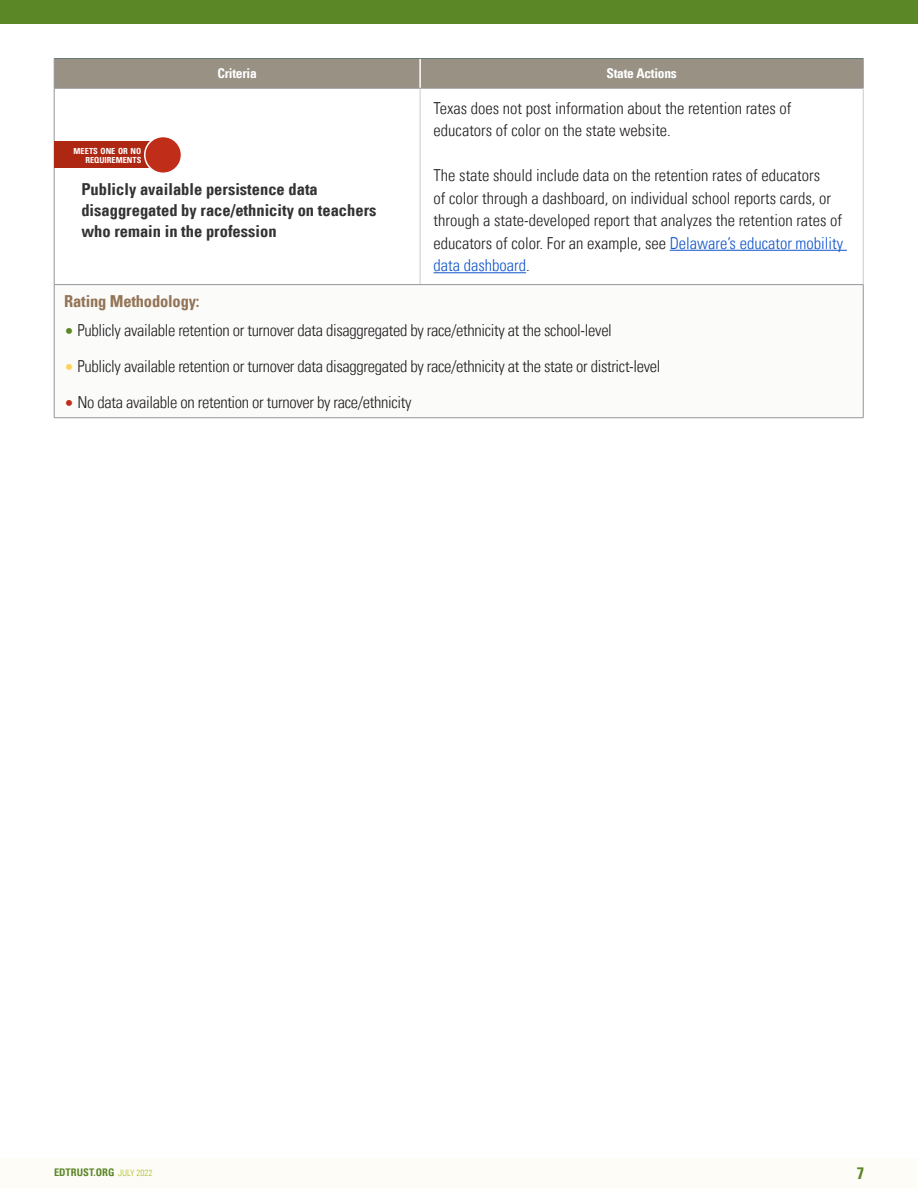
<style>
.page{position:relative;width:918px;height:1188px;background:#fff}
.page>*{position:absolute;margin:0;border:0;box-sizing:border-box;transform-origin:0 0}
.Table_Body{font:300 condensed 16.5px/22.5px "Univers LT";color:#231f20}
.Table_Body-2{font:300 condensed 16.5px "Univers LT";letter-spacing:-.02em;color:#231f20}
.GRAY{font:700 condensed 16.5px/21px "Univers LT";color:#333}
.METH{font:700 condensed 16.5px "Univers LT";letter-spacing:-.01em;color:#937456}
.t1{font:700 condensed 16.5px "Univers LT";color:#5c8727}
.White{font:700 condensed 13.5px "Univers LT";letter-spacing:-.02em;color:#fff}
.t2{font:700 condensed 10.5px "Univers LT";color:#5c8727}
.t3{font:700 condensed 8.4px/9px "Univers LT";color:#fff;text-align:right}
.s1{color:#15c}
.s2{color:#5c8727}
.s3{color:#fed356}
.s4{color:#c02d19}
.s5{font-weight:300;font-size:9px;color:#aebc21}
</style>
<div class="page">
<div style="left:0;top:0;width:918px;height:24px;background:#5c8727"></div>
<div style="left:0;top:1158px;width:918px;height:30px;background:#fdfcf7"></div>
<div style="left:54px;top:285px;width:809px;height:133px;background:#fbfbfa"></div>
<hr style="left:863px;top:285px;width:1px;height:133px;background:#939598">
<hr style="left:54px;top:58px;width:366px;height:1px;background:#667b7a">
<hr style="left:420px;top:58px;width:443px;height:1px;background:#667b7a">
<div style="left:54px;top:59px;width:810px;height:29px;background:#989184"></div>
<hr style="left:420px;top:88px;width:1px;height:196px;background:#c9cacb">
<hr style="left:54px;top:88px;width:366px;height:1px;background:#939598">
<hr style="left:54px;top:88px;width:1px;height:196px;background:#939598">
<hr style="left:420px;top:88px;width:443px;height:1px;background:#939598">
<hr style="left:863px;top:88px;width:1px;height:196px;background:#c9cacb">
<hr style="left:54px;top:284px;width:366px;height:1px;background:#939598">
<hr style="left:54px;top:285px;width:1px;height:133px;background:#939598">
<hr style="left:420px;top:284px;width:443px;height:1px;background:#939598">
<hr style="left:54px;top:417px;width:366px;height:1px;background:#939598">
<hr style="left:420px;top:417px;width:443px;height:1px;background:#939598">
<div style="left:54px;top:142px;width:109px;height:26px;background:#ae2713"></div>
<div style="left:145px;top:137px;width:36px;height:36px;background:#c02d19;border-radius:50%"></div>
<div style="left:144px;top:136px;width:38px;height:38px;border:2px solid #fff;border-radius:50%"></div>
<hr style="left:670px;top:250px;width:177px;height:1px;background:#15c">
<hr style="left:434px;top:273px;width:92px;height:1px;background:#15c">
<p class="White" style="left:217px;top:65px;width:41px">Criteria</p>
<p class="White" style="left:607px;top:65px;width:72px">State Actions</p>
<p class="t3" style="left:74px;top:146px;width:69px">MEETS ONE OR NO<br>REQUIREMENTS</p>
<p class="GRAY" style="left:81px;top:179px;width:297px">Publicly available persistence data disaggregated by race/ethnicity on teachers who remain in the profession</p>
<p class="Table_Body" style="left:434px;top:97px;width:359px">Texas does not post information about the retention rates of educators of color on the state website.</p>
<p class="Table_Body" style="left:434px;top:164px;width:411px">The state should include data on the retention rates of educators<br>of color through a dashboard, on individual school reports cards, or through a state-developed report that analyzes the retention rates of educators of color. For an example, see <span class="s1">Delaware’s educator mobility data dashboard</span>.</p>
<p class="METH" style="left:64px;top:291px;width:137px">Rating Methodology:</p>
<p class="Table_Body-2" style="left:64px;top:320px;width:549px"><span class="s2">•</span> Publicly available retention or turnover data disaggregated by race/ethnicity at the school-level</p>
<p class="Table_Body-2" style="left:64px;top:356px;width:598px"><span class="s3">•</span> Publicly available retention or turnover data disaggregated by race/ethnicity at the state or district-level</p>
<p class="Table_Body-2" style="left:64px;top:392px;width:349px"><span class="s4">•</span> No data available on retention or turnover by race/ethnicity</p>
<p class="t2" style="left:54px;top:1166px;width:100px">EDTRUST.ORG <span class="s5">JULY 2022</span></p>
<p class="t1" style="left:857px;top:1163px;width:9px">7</p>
</div>
